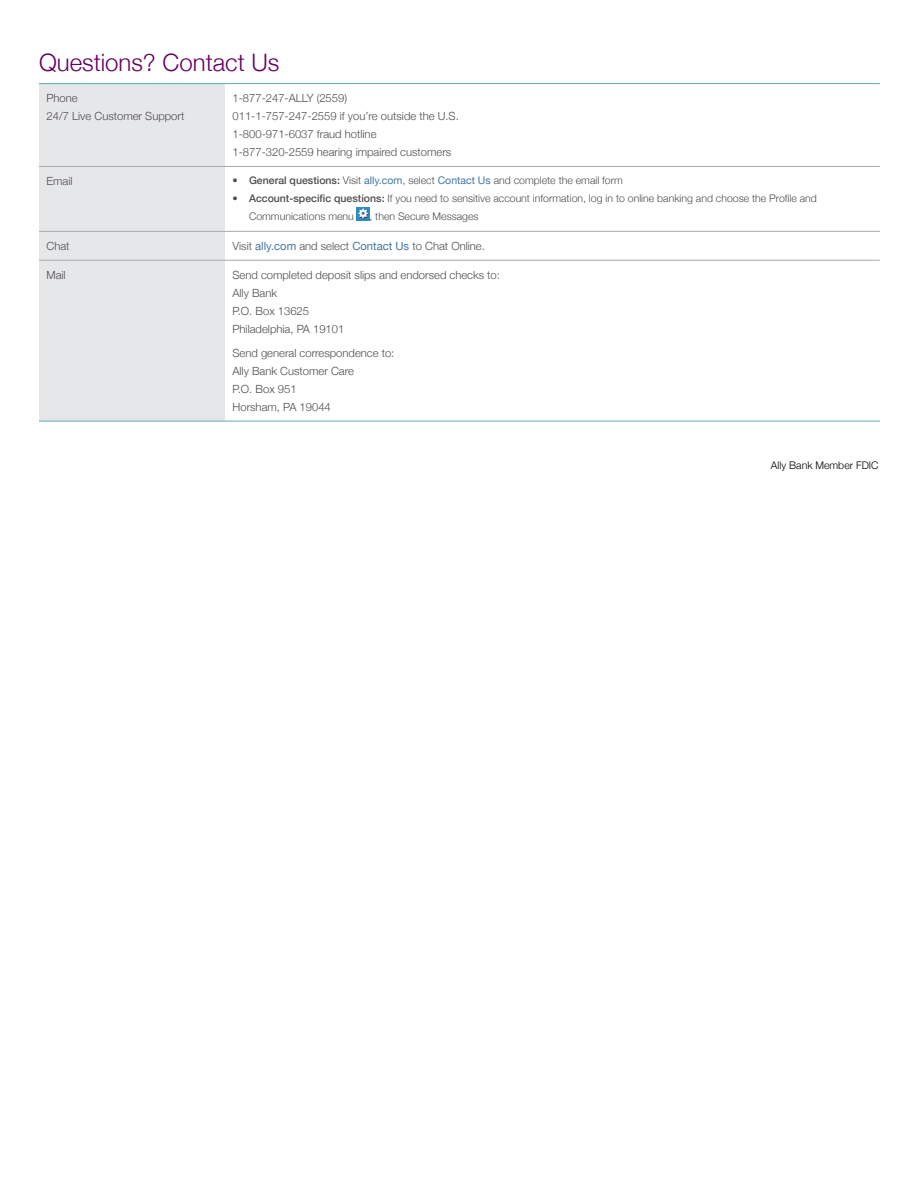
<style>
.page{position:relative;width:918px;height:1188px;background:#fff}
.page>*{position:absolute;margin:0;border:0;box-sizing:border-box;transform-origin:0 0}
.t1{font:300 24px "Helvetica Neue";color:#650360}
.t2{font:300 11.25px "Helvetica Neue";color:#4d4d4f}
.t3{font:300 10.5px/18px "Helvetica Neue";color:#4d4d4f}
.t4{font:300 10.5px "Helvetica Neue";color:#000}
.s1{font-weight:500}
.s2{font-weight:400;color:#4177a4}
</style>
<div class="page">
<div style="left:39px;top:84px;width:186px;height:337px;background:#e6e7e8"></div>
<hr style="left:39px;top:83px;width:186px;height:1px;background:#5eadb2">
<hr style="left:225px;top:83px;width:655px;height:1px;background:#5eadb2">
<hr style="left:39px;top:421px;width:186px;height:1px;background:#5eadb2">
<hr style="left:225px;top:421px;width:655px;height:1px;background:#5eadb2">
<hr style="left:39px;top:166px;width:186px;height:1px;background:#a7a9ac">
<hr style="left:225px;top:166px;width:655px;height:1px;background:#a7a9ac">
<hr style="left:39px;top:231px;width:186px;height:1px;background:#a7a9ac">
<hr style="left:225px;top:231px;width:655px;height:1px;background:#a7a9ac">
<hr style="left:39px;top:260px;width:186px;height:1px;background:#a7a9ac">
<hr style="left:225px;top:260px;width:655px;height:1px;background:#a7a9ac">
<svg style="left:357px;top:208px;width:12px;height:12px"></svg>
<h2 class="t1" style="left:39px;top:43px;width:242px">Questions? Contact Us</h2>
<p class="t2" style="left:46px;top:89px;width:33px">Phone</p>
<p class="t2" style="left:46px;top:107px;width:139px">24/7 Live Customer Support</p>
<p class="t2" style="left:232px;top:89px;width:116px">1-877-247-ALLY (2559)</p>
<p class="t2" style="left:232px;top:107px;width:228px">011-1-757-247-2559 if you’re outside the U.S.</p>
<p class="t2" style="left:232px;top:125px;width:146px">1-800-971-6037 fraud hotline</p>
<p class="t2" style="left:232px;top:143px;width:220px">1-877-320-2559 hearing impaired customers</p>
<p class="t2" style="left:46px;top:172px;width:28px">Email</p>
<p class="t3" style="left:232px;top:171px;width:392px"><span class="s1">• General questions:</span> Visit <span class="s2">ally.com</span>, select <span class="s2">Contact Us</span> and complete the email form</p>
<p class="t3" style="left:249px;top:189px;width:569px;text-indent:-16px"><span class="s1">• Account-specific questions:</span> If you need to sensitive account information, log in to online banking and choose the Profile and<br>Communications menu</p>
<p class="t3" style="left:369px;top:207px;width:111px">, then Secure Messages</p>
<p class="t2" style="left:46px;top:237px;width:25px">Chat</p>
<p class="t2" style="left:232px;top:237px;width:254px">Visit <span class="s2">ally.com</span> and select <span class="s2">Contact Us</span> to Chat Online.</p>
<p class="t2" style="left:46px;top:266px;width:21px">Mail</p>
<p class="t2" style="left:232px;top:266px;width:269px">Send completed deposit slips and endorsed checks to:</p>
<p class="t2" style="left:232px;top:284px;width:46px">Ally Bank</p>
<p class="t2" style="left:232px;top:302px;width:78px">P.O. Box 13625</p>
<p class="t2" style="left:232px;top:320px;width:113px">Philadelphia, PA 19101</p>
<p class="t2" style="left:232px;top:344px;width:163px">Send general correspondence to:</p>
<p class="t2" style="left:232px;top:362px;width:123px">Ally Bank Customer Care</p>
<p class="t2" style="left:232px;top:380px;width:66px">P.O. Box 951</p>
<p class="t2" style="left:232px;top:398px;width:100px">Horsham, PA 19044</p>
<p class="t4" style="left:771px;top:457px;width:109px">Ally Bank Member FDIC</p>
</div>
